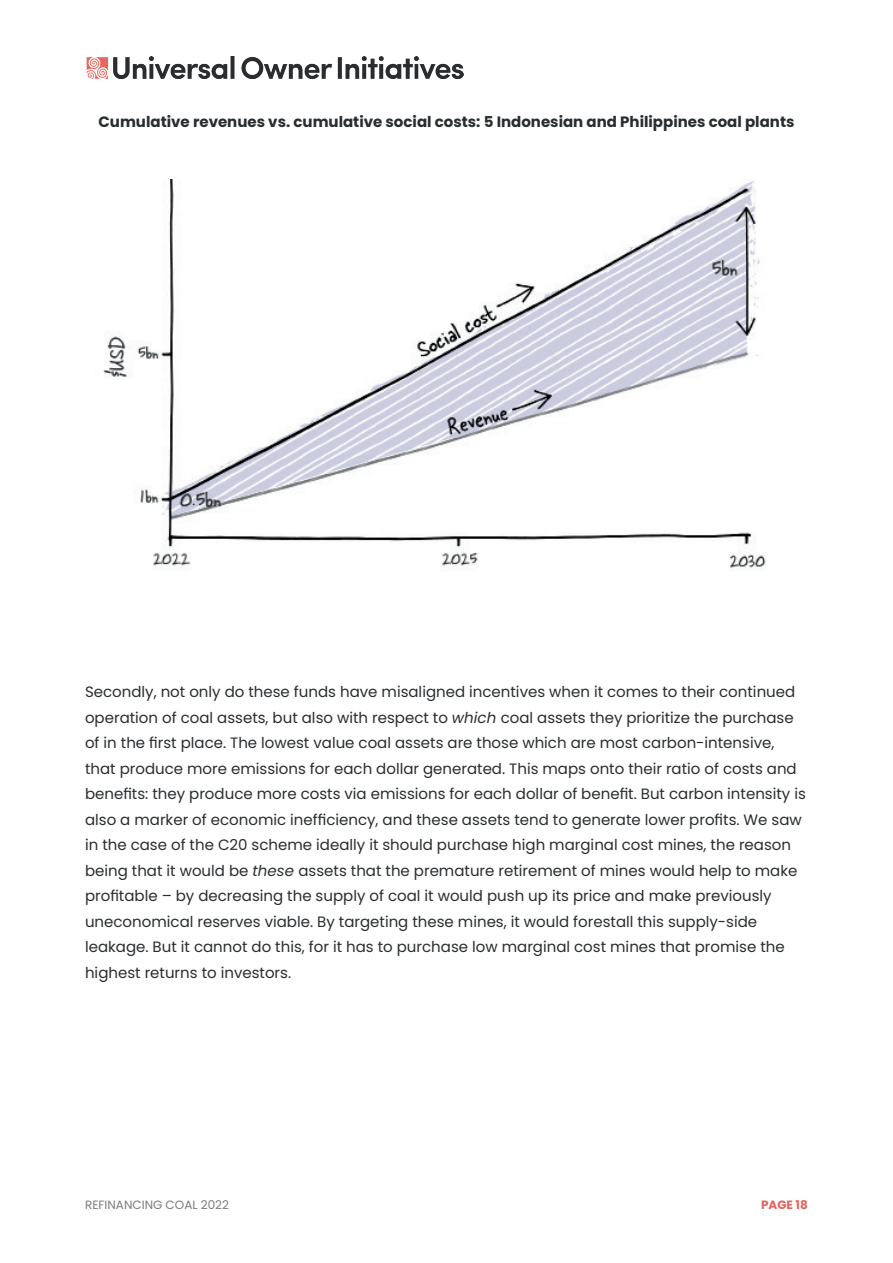
<style>
.page{position:relative;width:893px;height:1263px;background:#fff}
.page>*{position:absolute;margin:0;border:0;box-sizing:border-box;transform-origin:0 0}
.t1{font:15px/25.5px "Poppins";color:#292d2f}
.t2{font:700 15px "Poppins";color:#292d2f}
.t3{font:12px "Poppins";color:#797c7d}
.t4{font:700 12px "Poppins";color:#e2655f}
.s1{font-style:italic}
</style>
<div class="page">
<img style="left:86px;top:56px;width:378px;height:23px">
<img style="left:103px;top:179px;width:663px;height:391px">
<p class="t2" style="left:99px;top:113px;width:697px">Cumulative revenues vs. cumulative social costs: 5 Indonesian and Philippines coal plants</p>
<p class="t1" style="left:85px;top:679px;width:722px">Secondly, not only do these funds have misaligned incentives when it comes to their continued operation of coal assets, but also with respect to <span class="s1">which</span> coal assets they prioritize the purchase of in the first place. The lowest value coal assets are those which are most carbon-intensive, that produce more emissions for each dollar generated. This maps onto their ratio of costs and benefits: they produce more costs via emissions for each dollar of benefit. But carbon intensity is also a marker of economic inefficiency, and these assets tend to generate lower profits. We saw in the case of the C20 scheme ideally it should purchase high marginal cost mines, the reason being that it would be <span class="s1">these</span> assets that the premature retirement of mines would help to make profitable – by decreasing the supply of coal it would push up its price and make previously uneconomical reserves viable. By targeting these mines, it would forestall this supply-side leakage. But it cannot do this, for it has to purchase low marginal cost mines that promise the highest returns to investors.</p>
<p class="t3" style="left:85px;top:1198px;width:146px">REFINANCING COAL 2022</p>
<p class="t4" style="left:761px;top:1198px;width:48px">PAGE 18</p>
</div>
